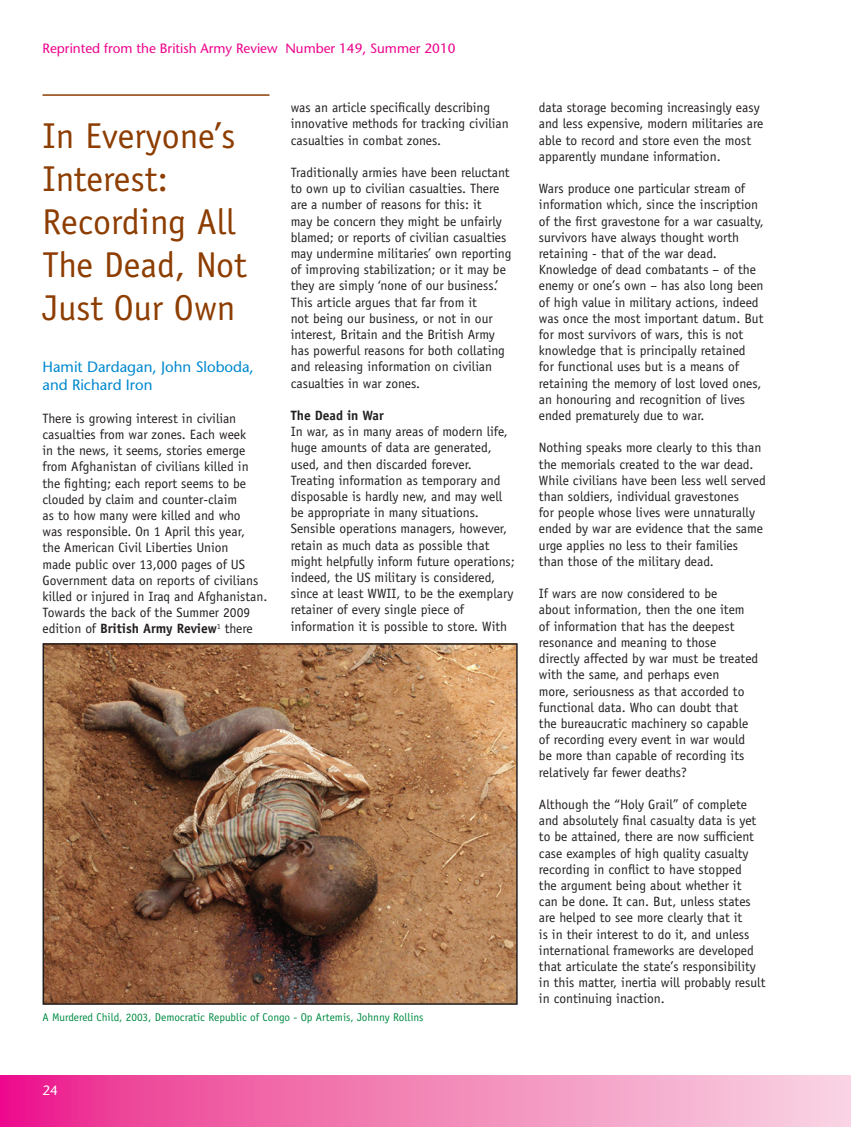
<style>
.page{position:relative;width:851px;height:1127px;background:#fff}
.page>*{position:absolute;margin:0;border:0;box-sizing:border-box;transform-origin:0 0}
.Header_Brown{font:36px/43.2px "Officina Sans";color:#8d3d00}
.Author_Blue{font:15px/18px "Stone Sans";color:#0089cf}
.Body{font:13.5px/16.2px "Officina Sans";color:#231f20}
.t1{font:13.5px "Stone Sans";color:#ed028c}
.Body-2{font:700 13.5px "Officina Sans";color:#231f20}
.t2{font:13.5px "Stone Sans";color:#fff}
.Picture_Caption{font:11.25px "Officina Sans";color:#008b43}
.s1{font-weight:700}
</style>
<div class="page">
<svg style="left:0;top:1076px;width:850px;height:51px;background:#f27fb6"></svg>
<hr style="left:43px;top:94px;width:226px;height:2px;background:#8d3d00">
<img style="left:46px;top:646px;width:468px;height:356px">
<div style="left:43px;top:643px;width:474px;height:362px;border:2px solid #231f20"></div>
<p class="t1" style="left:43px;top:40px;width:414px">Reprinted from the British Army Review Number 149, Summer 2010</p>
<p class="Header_Brown" style="left:43px;top:114px;width:206px">In Everyone’s<br>Interest:<br>Recording All<br>The Dead, Not<br>Just Our Own</p>
<p class="Author_Blue" style="left:43px;top:358px;width:213px">Hamit Dardagan, John Sloboda, and Richard Iron</p>
<p class="Body" style="left:43px;top:410px;width:226px">There is growing interest in civilian casualties from war zones. Each week<br>in the news, it seems, stories emerge from Afghanistan of civilians killed in the fighting; each report seems to be clouded by claim and counter-claim<br>as to how many were killed and who<br>was responsible. On 1 April this year,<br>the American Civil Liberties Union<br>made public over 13,000 pages of US Government data on reports of civilians killed or injured in Iraq and Afghanistan.<br>Towards the back of the Summer 2009 edition of <span class="s1">British Army Review</span><sup>1</sup> there</p>
<p class="Body" style="left:291px;top:100px;width:219px">was an article specifically describing innovative methods for tracking civilian casualties in combat zones.</p>
<p class="Body" style="left:291px;top:164px;width:222px">Traditionally armies have been reluctant to own up to civilian casualties. There are a number of reasons for this: it<br>may be concern they might be unfairly blamed; or reports of civilian casualties may undermine militaries’ own reporting of improving stabilization; or it may be they are simply ‘none of our business.’ This article argues that far from it<br>not being our business, or not in our interest, Britain and the British Army has powerful reasons for both collating and releasing information on civilian casualties in war zones.</p>
<p class="Body-2" style="left:291px;top:407px;width:94px">The Dead in War</p>
<p class="Body" style="left:291px;top:424px;width:225px">In war, as in many areas of modern life, huge amounts of data are generated, used, and then discarded forever.<br>Treating information as temporary and disposable is hardly new, and may well be appropriate in many situations.<br>Sensible operations managers, however, retain as much data as possible that might helpfully inform future operations; indeed, the US military is considered, since at least WWII, to be the exemplary retainer of every single piece of information it is possible to store. With</p>
<p class="Picture_Caption" style="left:43px;top:1010px;width:382px">A Murdered Child, 2003, Democratic Republic of Congo - Op Artemis, Johnny Rollins</p>
<p class="t2" style="left:43px;top:1082px;width:17px">24</p>
<p class="Body" style="left:539px;top:100px;width:226px">data storage becoming increasingly easy and less expensive, modern militaries are able to record and store even the most apparently mundane information.</p>
<p class="Body" style="left:539px;top:181px;width:226px">Wars produce one particular stream of information which, since the inscription of the first gravestone for a war casualty, survivors have always thought worth retaining - that of the war dead.<br>Knowledge of dead combatants – of the enemy or one’s own – has also long been of high value in military actions, indeed was once the most important datum. But for most survivors of wars, this is not knowledge that is principally retained for functional uses but is a means of retaining the memory of lost loved ones, an honouring and recognition of lives ended prematurely due to war.</p>
<p class="Body" style="left:539px;top:440px;width:228px">Nothing speaks more clearly to this than the memorials created to the war dead.<br>While civilians have been less well served than soldiers, individual gravestones<br>for people whose lives were unnaturally ended by war are evidence that the same urge applies no less to their families than those of the military dead.</p>
<p class="Body" style="left:539px;top:586px;width:221px">If wars are now considered to be<br>about information, then the one item of information that has the deepest resonance and meaning to those directly affected by war must be treated with the same, and perhaps even<br>more, seriousness as that accorded to functional data. Who can doubt that the bureaucratic machinery so capable of recording every event in war would be more than capable of recording its relatively far fewer deaths?</p>
<p class="Body" style="left:539px;top:796px;width:228px">Although the “Holy Grail” of complete and absolutely final casualty data is yet to be attained, there are now sufficient case examples of high quality casualty recording in conflict to have stopped<br>the argument being about whether it<br>can be done. It can. But, unless states are helped to see more clearly that it<br>is in their interest to do it, and unless international frameworks are developed that articulate the state’s responsibility in this matter, inertia will probably result in continuing inaction.</p>
</div>
